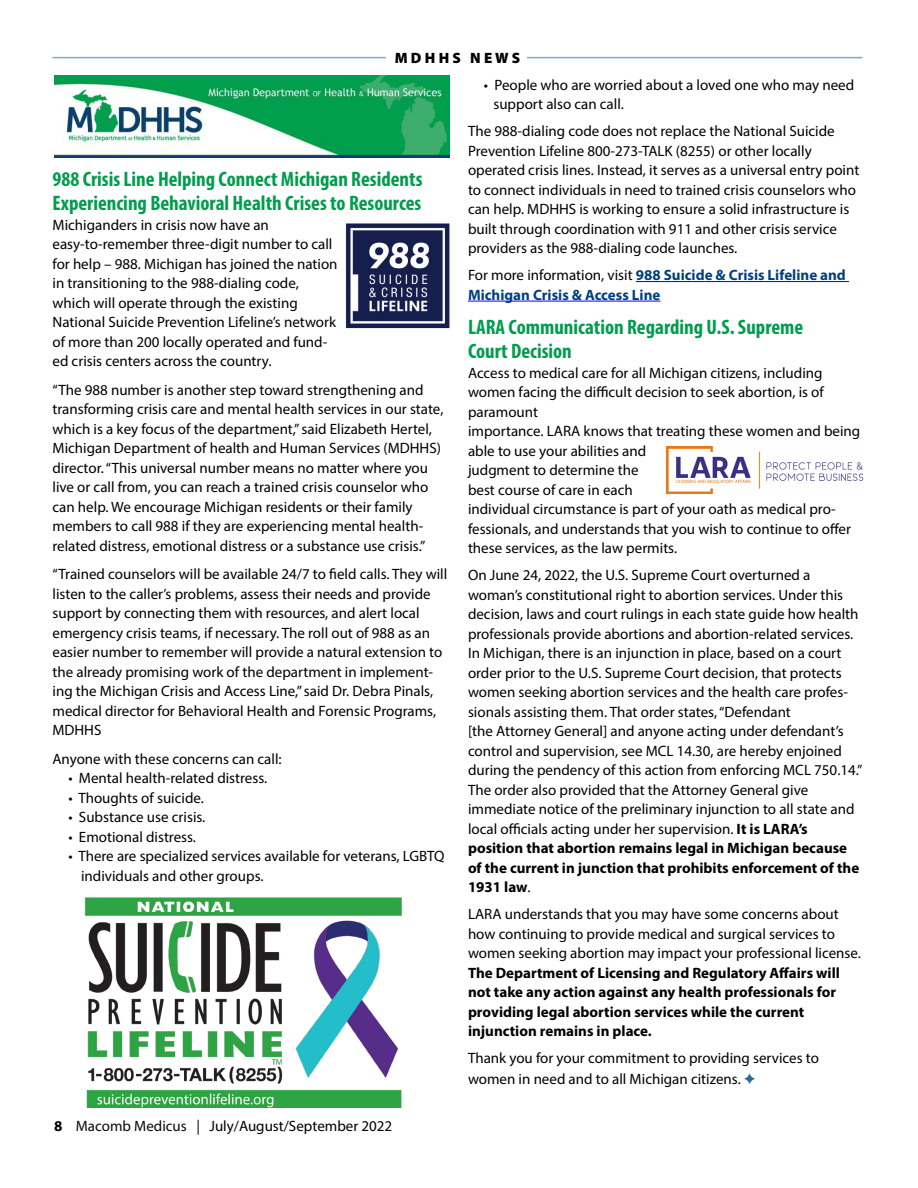
<style>
.page{position:relative;width:918px;height:1188px;background:#fff}
.page>*{position:absolute;margin:0;border:0;box-sizing:border-box;transform-origin:0 0}
.t1{font:700 condensed 21px/24px "Myriad Pro";color:#009d4e}
.t2{font:15px/19.5px "Myriad Pro";color:#000}
.t3{font:700 15px/19.5px "Myriad Pro";color:#000}
.t4{font:700 15px/19.5px "Myriad Pro";color:#004082}
.t5{font:900 15px "Myriad Pro";color:#000}
.s1{font-weight:700}
.s2{color:#0b0a0b}
.s3{font-weight:400;color:#000}
.s4{font-weight:400}
</style>
<div class="page">
<hr style="left:52px;top:57px;width:810px;height:1px;background:#89a7c8">
<div style="left:387px;top:54px;width:140px;height:16px;background:#fff"></div>
<hr style="left:636px;top:281px;width:213px;height:1px;background:#00f">
<hr style="left:468px;top:301px;width:192px;height:1px;background:#00f">
<img style="left:54px;top:76px;width:396px;height:82px">
<img style="left:666px;top:446px;width:198px;height:48px">
<img style="left:85px;top:897px;width:317px;height:211px">
<img style="left:345px;top:223px;width:105px;height:106px">
<p class="t5" style="left:395px;top:48px;width:127px">M D H H S N E W S</p>
<p class="t1" style="left:52px;top:167px;width:372px">988 Crisis Line Helping Connect Michigan Residents<br>Experiencing Behavioral Health Crises to Resources</p>
<p class="t2" style="left:52px;top:215px;width:287px">Michiganders in crisis now have an easy-to-remember three-digit number to call for help – 988. Michigan has joined the nation in transitioning to the 988-dialing code, which will operate through the existing National Suicide Prevention Lifeline’s network of more than 200 locally operated and fund&shy;ed crisis centers across the country.</p>
<p class="t2" style="left:52px;top:380px;width:392px">“The 988 number is another step toward strengthening and transforming crisis care and mental health services in our state, which is a key focus of the department,” said Elizabeth Hertel, Michigan Department of health and Human Services (MDHHS) director. “This universal number means no matter where you live or call from, you can reach a trained crisis counselor who can help. We encourage Michigan residents or their family members to call 988 if they are experiencing mental health&shy;related distress, emotional distress or a substance use crisis.”</p>
<p class="t2" style="left:52px;top:564px;width:396px">“Trained counselors will be available 24/7 to field calls. They will listen to the caller’s problems, assess their needs and provide support by connecting them with resources, and alert local emergency crisis teams, if necessary. The roll out of 988 as an easier number to remember will provide a natural extension to the already promising work of the department in implement&shy;ing the Michigan Crisis and Access Line,” said Dr. Debra Pinals, medical director for Behavioral Health and Forensic Programs, MDHHS</p>
<p class="t2" style="left:52px;top:749px;width:231px">Anyone with these concerns can call:</p>
<p class="t2" style="left:68px;top:768px;width:200px">• Mental health-related distress.</p>
<p class="t2" style="left:68px;top:788px;width:137px">• Thoughts of suicide.</p>
<p class="t2" style="left:68px;top:807px;width:138px">• Substance use crisis.</p>
<p class="t2" style="left:68px;top:827px;width:129px">• Emotional distress.</p>
<p class="t2" style="left:81px;top:846px;width:365px;text-indent:-13px">• There are specialized services available for veterans, LGBTQ individuals and other groups.</p>
<p class="t2" style="left:54px;top:1116px;width:340px"><span class="s1">8</span> <span class="s2">Macomb Medicus |</span> July/August/September 2022</p>
<p class="t2" style="left:493px;top:75px;width:362px;text-indent:-10px">• People who are worried about a loved one who may need support also can call.</p>
<p class="t2" style="left:468px;top:121px;width:393px">The 988-dialing code does not replace the National Suicide Prevention Lifeline 800-273-TALK (8255) or other locally operated crisis lines. Instead, it serves as a universal entry point to connect individuals in need to trained crisis counselors who can help. MDHHS is working to ensure a solid infrastructure is built through coordination with 911 and other crisis service providers as the 988-dialing code launches.</p>
<p class="t4" style="left:468px;top:265px;width:379px"><span class="s3">For more information, visit</span> 988 Suicide &amp; Crisis Lifeline and<br>Michigan Crisis &amp; Access Line</p>
<p class="t1" style="left:468px;top:315px;width:337px">LARA Communication Regarding U.S. Supreme<br>Court Decision</p>
<p class="t2" style="left:468px;top:363px;width:357px;text-align:justify">Access to medical care for all Michigan citizens, including women facing the difficult decision to seek abortion, is of paramount</p>
<p class="t2" style="left:468px;top:421px;width:394px">importance. LARA knows that treating these women and being able to use your abilities and<br>judgment to determine the<br>best course of care in each<br>individual circumstance is part of your oath as medical pro&shy;fessionals, and understands that you wish to continue to offer these services, as the law permits.</p>
<p class="t2" style="left:468px;top:565px;width:392px">On June 24, 2022, the U.S. Supreme Court overturned a woman’s constitutional right to abortion services. Under this decision, laws and court rulings in each state guide how health professionals provide abortions and abortion-related services.<br>In Michigan, there is an injunction in place, based on a court order prior to the U.S. Supreme Court decision, that protects women seeking abortion services and the health care profes&shy;sionals assisting them. That order states, “Defendant</p>
<p class="t2" style="left:468px;top:721px;width:396px">[the Attorney General] and anyone acting under defendant’s control and supervision, see MCL 14.30, are hereby enjoined during the pendency of this action from enforcing MCL 750.14.” The order also provided that the Attorney General give</p>
<p class="t2" style="left:468px;top:799px;width:388px">immediate notice of the preliminary injunction to all state and local officials acting under her supervision. <span class="s1">It is LARA’s</span></p>
<p class="t3" style="left:468px;top:838px;width:393px">position that abortion remains legal in Michigan because of the current in junction that prohibits enforcement of the<br>1931 law<span class="s4">.</span></p>
<p class="t2" style="left:468px;top:904px;width:395px">LARA understands that you may have some concerns about how continuing to provide medical and surgical services to women seeking abortion may impact your professional license.<br><span class="s1">The Department of Licensing and Regulatory Affairs will not take any action against any health professionals for providing legal abortion services while the current</span></p>
<p class="t3" style="left:468px;top:1021px;width:185px">injunction remains in place.</p>
<p class="t2" style="left:468px;top:1047px;width:352px;line-height:21px">Thank you for your commitment to providing services to women in need and to all Michigan citizens.</p>
</div>
